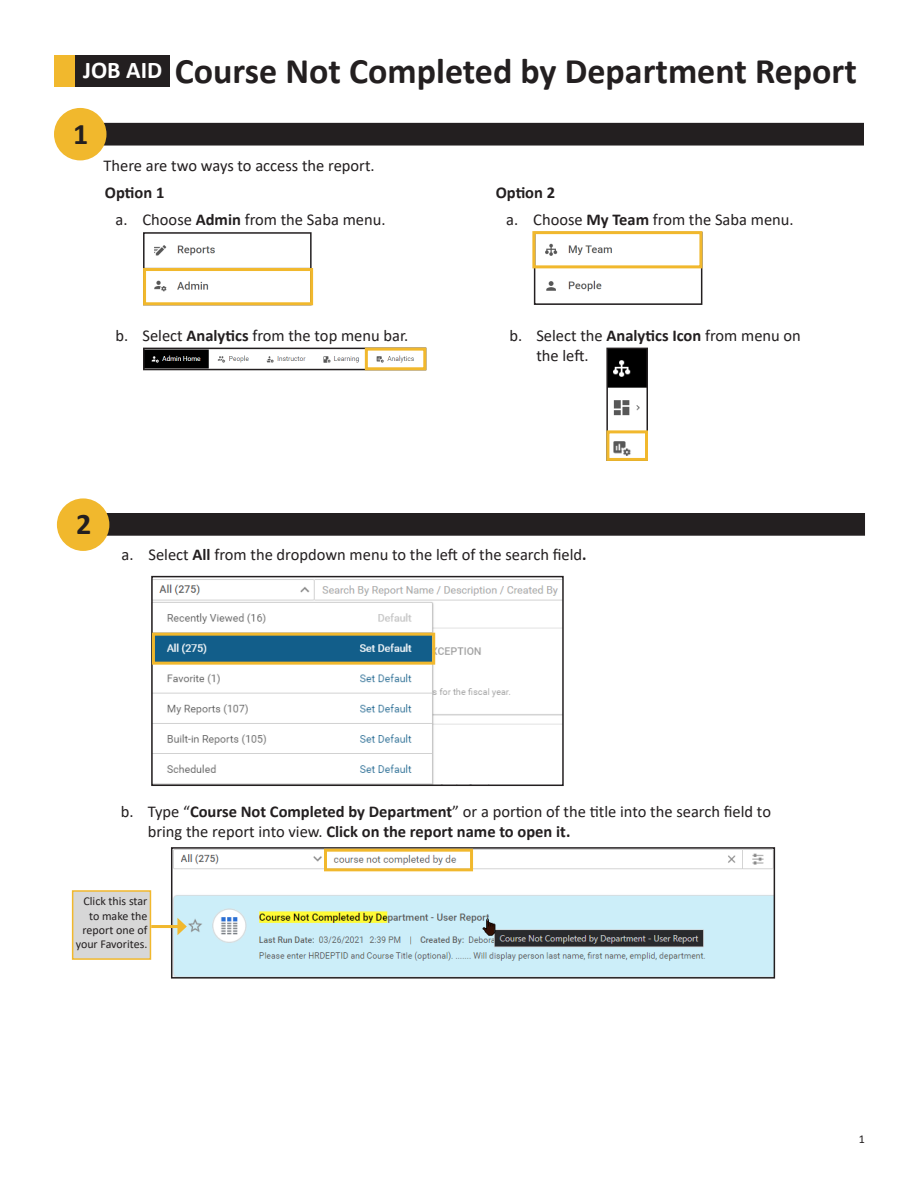
<style>
.page{position:relative;width:918px;height:1188px;background:#fff}
.page>*{position:absolute;margin:0;border:0;box-sizing:border-box;transform-origin:0 0}
.t1{font:700 36px "Calibri";color:#231f20}
.t2{font:700 30px "Calibri";color:#231f20}
.t3{font:700 24px "Calibri";color:#fff}
.t4{font:16.5px/19.8px "Calibri";color:#231f20}
.t5{font:700 16.5px "Calibri";color:#231f20}
.t6{font:12px/14.4px "Calibri";color:#231f20;text-align:right}
.s1{font-weight:700}
</style>
<div class="page">
<div style="left:72px;top:890px;width:79px;height:70px;background:#d7d7d7;border:2px solid #f1b82d"></div>
<img style="left:174px;top:850px;width:598px;height:126px">
<div style="left:171px;top:847px;width:604px;height:132px;border:2px solid #231f20"></div>
<div style="left:72px;top:514px;width:792px;height:21px;background:#231f20"></div>
<div style="left:72px;top:513px;width:793px;height:23px;border:2px solid #231f20"></div>
<div style="left:55px;top:55px;width:115px;height:32px;background:#231f20"></div>
<div style="left:55px;top:55px;width:20px;height:32px;background:#f1b82d"></div>
<div style="left:71px;top:124px;width:792px;height:21px;background:#231f20"></div>
<div style="left:70px;top:123px;width:794px;height:23px;border:2px solid #231f20"></div>
<div style="left:57px;top:498px;width:52px;height:53px;background:#f1b82d;border-radius:50%"></div>
<img style="left:146px;top:245px;width:163px;height:47px">
<div style="left:143px;top:232px;width:169px;height:73px;border:2px solid #231f20"></div>
<div style="left:143px;top:268px;width:170px;height:37px;border:3px solid #f1b82d"></div>
<div style="left:54px;top:108px;width:52px;height:52px;background:#f1b82d;border-radius:50%"></div>
<img style="left:146px;top:351px;width:268px;height:16px">
<div style="left:143px;top:348px;width:283px;height:22px;border:2px solid #231f20"></div>
<div style="left:365px;top:348px;width:61px;height:22px;border:3px solid #f1b82d"></div>
<img style="left:537px;top:243px;width:162px;height:49px">
<div style="left:534px;top:232px;width:168px;height:73px;border:2px solid #231f20"></div>
<div style="left:532px;top:231px;width:170px;height:37px;border:3px solid #f1b82d"></div>
<img style="left:609px;top:351px;width:36px;height:105px">
<div style="left:606px;top:348px;width:42px;height:113px;border:2px solid #231f20"></div>
<div style="left:606px;top:430px;width:42px;height:31px;border:3px solid #f1b82d"></div>
<img style="left:154px;top:579px;width:407px;height:204px">
<div style="left:151px;top:576px;width:413px;height:210px;border:2px solid #231f20"></div>
<div style="left:152px;top:633px;width:283px;height:32px;border:3px solid #f1b82d"></div>
<div style="left:324px;top:849px;width:149px;height:22px;border:3px solid #f1b82d"></div>
<hr style="left:151px;top:925px;width:29px;height:3px;background:#f1b82d">
<svg style="left:177px;top:918px;width:10px;height:17px"></svg>
<p class="t3" style="left:83px;top:54px;width:81px">JOB AID</p>
<p class="t1" style="left:175px;top:46px;width:684px">Course Not Completed by Department Report</p>
<p class="t2" style="left:73px;top:112px;width:17px">1</p>
<p class="t4" style="left:104px;top:155px;width:273px">There are two ways to access the report.</p>
<p class="t5" style="left:105px;top:181px;width:61px">Option 1</p>
<p class="t4" style="left:115px;top:209px;width:272px">a. Choose <span class="s1">Admin</span> from the Saba menu.</p>
<p class="t4" style="left:115px;top:325px;width:294px">b. Select <span class="s1">Analytics</span> from the top menu bar.</p>
<p class="t5" style="left:496px;top:181px;width:61px">Option 2</p>
<p class="t4" style="left:506px;top:209px;width:289px">a. Choose <span class="s1">My Team</span> from the Saba menu.</p>
<p class="t4" style="left:536px;top:325px;width:266px;text-indent:-27px">b. Select the <span class="s1">Analytics Icon</span> from menu on the left.</p>
<p class="t2" style="left:76px;top:503px;width:17px">2</p>
<p class="t4" style="left:121px;top:544px;width:467px">a. Select <span class="s1">All</span> from the dropdown menu to the left of the search field<span class="s1">.</span></p>
<p class="t4" style="left:148px;top:801px;width:625px;text-indent:-27px">b. Type “<span class="s1">Course Not Completed by Department</span>” or a portion of the title into the search field to bring the report into view. <span class="s1">Click on the report name to open it.</span></p>
<p class="t6" style="left:76px;top:894px;width:73px">Click this star to make the report one of your Favorites.</p>
<p class="t6" style="left:859px;top:1132px;width:8px">1</p>
</div>
